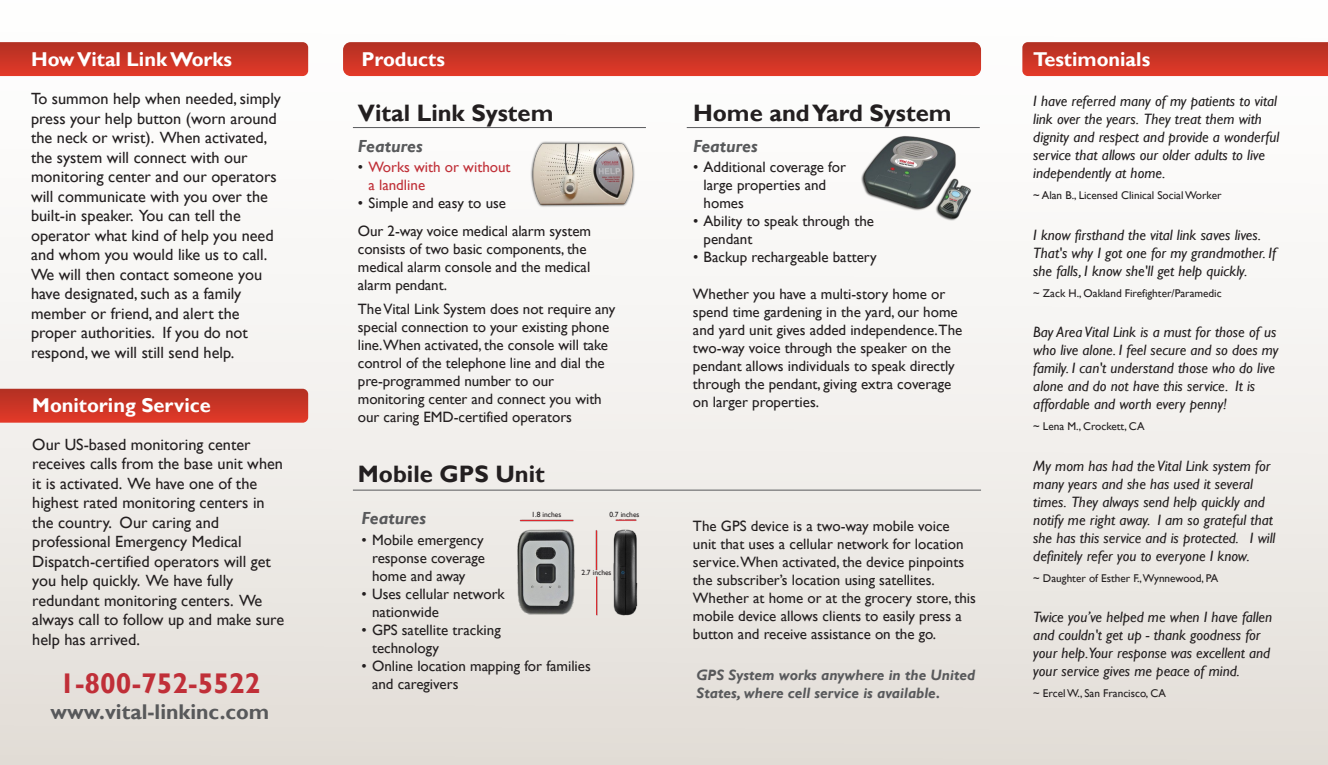
<style>
.page{position:relative;width:1328px;height:765px;background:#fff}
.page>*{position:absolute;margin:0;border:0;box-sizing:border-box;transform-origin:0 0}
.t1{font:700 28.5px "Gill Sans";color:#c02f38}
.t2{font:700 23.75px "Gill Sans";color:#231f20}
.t3{font:700 21.38px "Gill Sans";color:#58595b}
.t4{font:700 20px "Gill Sans";color:#fff}
.t5{font:italic 700 17.5px "Gill Sans";color:#58595b}
.t6{font:16.25px/19.5px "Gill Sans";color:#231f20}
.t7{font:15px/18px "Gill Sans";color:#231f20}
.t8{font:italic 15px/18px "Gill Sans";color:#231f20}
.t9{font:italic 700 15px/18px "Gill Sans";color:#58595b}
.t10{font:15px/18px "Gill Sans";color:#c03038}
.t11{font:11.25px "Gill Sans";color:#231f20}
.t12{font:7.5px "Gill Sans";letter-spacing:-.005em;color:#231f20}
.s1{color:#231f20}
</style>
<div class="page">
<div style="left:0;top:0;width:1328px;height:765px;background:linear-gradient(to bottom,#fff,#e4dfd9)"></div>
<img style="left:526px;top:138px;width:113px;height:74px">
<img style="left:859px;top:133px;width:132px;height:88px">
<svg style="left:0;top:42px;width:308px;height:34px;background:#ca3526"></svg>
<svg style="left:0;top:389px;width:308px;height:34px;background:#cb3627"></svg>
<svg style="left:1022px;top:42px;width:306px;height:34px;background:#ca3627"></svg>
<svg style="left:343px;top:42px;width:638px;height:34px;background:#ca3526"></svg>
<hr style="left:353px;top:127px;width:293px;height:1px;background:#58595b">
<hr style="left:353px;top:490px;width:628px;height:1px;background:#58595b">
<hr style="left:686px;top:127px;width:293px;height:1px;background:#58595b">
<img style="left:515px;top:512px;width:124px;height:114px">
<h3 class="t4" style="left:31px;top:47px;width:202px">How Vital Link Works</h3>
<p class="t6" style="left:31px;top:89px;width:251px">To summon help when needed, simply press your help button (worn around the neck or wrist). When activated, the system will connect with our monitoring center and our operators will communicate with you over the built-in speaker. You can tell the operator what kind of help you need and whom you would like us to call.<br>We will then contact someone you have designated, such as a family member or friend, and alert the proper authorities. If you do not respond, we will still send help.</p>
<h3 class="t4" style="left:32px;top:393px;width:180px">Monitoring Service</h3>
<p class="t6" style="left:32px;top:435px;width:253px">Our US-based monitoring center receives calls from the base unit when it is activated. We have one of the highest rated monitoring centers in the country. Our caring and professional Emergency Medical<br>Dispatch-certified operators will get you help quickly. We have fully redundant monitoring centers. We always call to follow up and make sure help has arrived.</p>
<h1 class="t1" style="left:59px;top:666px;width:203px">1-800-752-5522</h1>
<h3 class="t3" style="left:51px;top:698px;width:220px">www.vital-linkinc.com</h3>
<h3 class="t4" style="left:361px;top:47px;width:85px">Products</h3>
<h2 class="t2" style="left:358px;top:98px;width:197px">Vital Link System</h2>
<p class="t5" style="left:358px;top:136px;width:66px">Features</p>
<p class="t10" style="left:368px;top:159px;width:144px;text-indent:-11px"><span class="s1">•</span> Works with or without a landline</p>
<p class="t7" style="left:358px;top:195px;width:150px">• Simple and easy to use</p>
<p class="t7" style="left:358px;top:222px;width:235px">Our 2-way voice medical alarm system consists of two basic components, the medical alarm console and the medical alarm pendant.</p>
<p class="t7" style="left:358px;top:301px;width:259px">The Vital Link System does not require any special connection to your existing phone line.When activated, the console will take control of the telephone line and dial the pre-programmed number to our monitoring center and connect you with our caring EMD-certified operators</p>
<h2 class="t2" style="left:358px;top:459px;width:188px">Mobile GPS Unit</h2>
<h2 class="t2" style="left:693px;top:98px;width:260px">Home and Yard System</h2>
<p class="t5" style="left:693px;top:136px;width:66px">Features</p>
<p class="t7" style="left:703px;top:159px;width:144px;text-indent:-11px">• Additional coverage for large properties and homes</p>
<p class="t7" style="left:703px;top:213px;width:172px;text-indent:-11px">• Ability to speak through the pendant</p>
<p class="t7" style="left:693px;top:249px;width:185px">• Backup rechargeable battery</p>
<p class="t7" style="left:693px;top:285px;width:271px">Whether you have a multi-story home or spend time gardening in the yard, our home and yard unit gives added independence.The two-way voice through the speaker on the pendant allows individuals to speak directly through the pendant, giving extra coverage on larger properties.</p>
<p class="t5" style="left:361px;top:508px;width:66px">Features</p>
<p class="t7" style="left:372px;top:531px;width:115px;text-align:justify;text-indent:-11px">• Mobile emergency response coverage home and away</p>
<p class="t7" style="left:372px;top:585px;width:134px;text-indent:-11px">• Uses cellular network nationwide</p>
<p class="t7" style="left:372px;top:621px;width:130px;text-indent:-11px">• GPS satellite tracking technology</p>
<p class="t7" style="left:372px;top:657px;width:220px;text-indent:-11px">• Online location mapping for families and caregivers</p>
<p class="t9" style="left:696px;top:667px;width:280px">GPS System works anywhere in the United<br>States, where cell service is available.</p>
<p class="t12" style="left:531px;top:511px;width:31px">1.8 inches</p>
<p class="t12" style="left:609px;top:511px;width:31px">0.7 inches</p>
<p class="t7" style="left:693px;top:517px;width:284px">The GPS device is a two-way mobile voice unit that uses a cellular network for location service.When activated, the device pinpoints the subscriber’s location using satellites.<br>Whether at home or at the grocery store, this mobile device allows clients to easily press a button and receive assistance on the go.</p>
<p class="t12" style="left:581px;top:568px;width:31px">2.7 inches</p>
<h3 class="t4" style="left:1033px;top:47px;width:118px">Testimonials</h3>
<p class="t8" style="left:1033px;top:93px;width:247px">I have referred many of my patients to vital link over the years. They treat them with dignity and respect and provide a wonderful service that allows our older adults to live independently at home.</p>
<p class="t11" style="left:1033px;top:189px;width:190px">~ Alan B., Licensed Clinical Social Worker</p>
<p class="t8" style="left:1033px;top:226px;width:244px">I know firsthand the vital link saves lives.<br>That's why I got one for my grandmother. If she falls, I know she'll get help quickly.</p>
<p class="t11" style="left:1033px;top:287px;width:190px">~ Zack H., Oakland Firefighter/Paramedic</p>
<p class="t8" style="left:1033px;top:324px;width:246px">Bay Area Vital Link is a must for those of us who live alone. I feel secure and so does my family. I can't understand those who do live alone and do not have this service. It is affordable and worth every penny!</p>
<p class="t11" style="left:1033px;top:420px;width:113px">~ Lena M., Crockett, CA</p>
<p class="t8" style="left:1033px;top:457px;width:244px">My mom has had the Vital Link system for many years and she has used it several times. They always send help quickly and notify me right away. I am so grateful that she has this service and is protected. I will definitely refer you to everyone I know.</p>
<p class="t11" style="left:1033px;top:572px;width:186px">~ Daughter of Esther F.,Wynnewood, PA</p>
<p class="t8" style="left:1033px;top:609px;width:240px">Twice you’ve helped me when I have fallen and couldn't get up - thank goodness for your help.Your response was excellent and your service gives me peace of mind.</p>
<p class="t11" style="left:1033px;top:687px;width:134px">~ Ercel W., San Francisco, CA</p>
</div>
